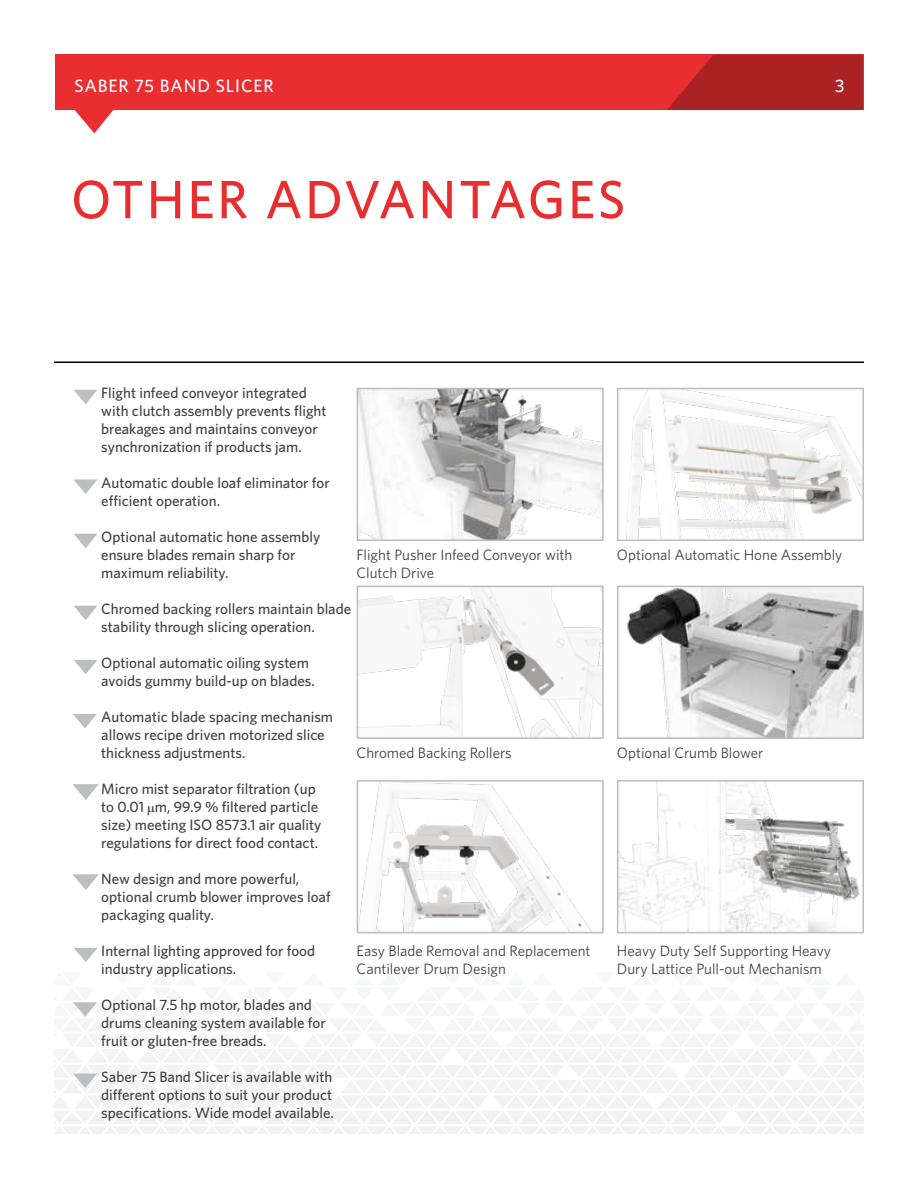
<style>
.page{position:relative;width:918px;height:1188px;background:#fff}
.page>*{position:absolute;margin:0;border:0;box-sizing:border-box;transform-origin:0 0}
.t1{font:500 54px "Whitney";letter-spacing:.05em;color:#e92e31}
.t2{font:500 18px "Whitney";letter-spacing:.05em;color:#fff}
.t3{font:500 15px/18px "Whitney";color:#414042}
.t4{font:15px/18px "Whitney";color:#414042}
.s1{font-family:"Bodoni";font-weight:400}
</style>
<div class="page">
<div style="left:55px;top:54px;width:808px;height:56px;background:#e92e31"></div>
<svg style="left:667px;top:55px;width:196px;height:55px;background:#b22325"></svg>
<svg style="left:74px;top:110px;width:40px;height:23px"></svg>
<hr style="left:54px;top:362px;width:810px;height:1px;background:#000">
<img style="left:360px;top:391px;width:241px;height:147px">
<div style="left:357px;top:388px;width:247px;height:153px;border:2px solid #bbbcbb"></div>
<img style="left:360px;top:783px;width:231px;height:147px">
<div style="left:357px;top:780px;width:247px;height:153px;border:2px solid #bbbcbb"></div>
<img style="left:620px;top:783px;width:240px;height:147px">
<div style="left:617px;top:780px;width:247px;height:153px;border:2px solid #bbbcbb"></div>
<img style="left:626px;top:391px;width:235px;height:147px">
<div style="left:617px;top:388px;width:247px;height:153px;border:2px solid #bbbcbb"></div>
<svg style="left:74px;top:390px;width:23px;height:14px"></svg>
<svg style="left:73px;top:479px;width:24px;height:15px"></svg>
<svg style="left:74px;top:534px;width:23px;height:14px"></svg>
<svg style="left:74px;top:606px;width:23px;height:14px"></svg>
<svg style="left:74px;top:660px;width:23px;height:14px"></svg>
<svg style="left:73px;top:714px;width:24px;height:14px"></svg>
<img style="left:360px;top:589px;width:241px;height:147px">
<div style="left:357px;top:586px;width:247px;height:153px;border:2px solid #bbbcbb"></div>
<img style="left:627px;top:589px;width:234px;height:147px">
<div style="left:617px;top:586px;width:247px;height:153px;border:2px solid #bbbcbb"></div>
<svg style="left:72px;top:784px;width:27px;height:16px"></svg>
<svg style="left:72px;top:874px;width:27px;height:16px"></svg>
<svg style="left:73px;top:1002px;width:24px;height:15px"></svg>
<svg style="left:73px;top:1074px;width:24px;height:14px"></svg>
<svg style="left:74px;top:948px;width:23px;height:14px"></svg>
<p class="t2" style="left:75px;top:75px;width:201px">SABER 75 BAND SLICER</p>
<p class="t2" style="left:835px;top:75px;width:11px">3</p>
<h1 class="t1" style="left:71px;top:167px;width:556px">OTHER ADVANTAGES</h1>
<p class="t3" style="left:101px;top:384px;width:227px">Flight infeed conveyor integrated with clutch assembly prevents flight breakages and maintains conveyor synchronization if products jam.</p>
<p class="t3" style="left:101px;top:474px;width:230px">Automatic double loaf eliminator for efficient operation.</p>
<p class="t3" style="left:101px;top:528px;width:221px">Optional automatic hone assembly ensure blades remain sharp for maximum reliability.</p>
<p class="t3" style="left:101px;top:600px;width:252px">Chromed backing rollers maintain blade stability through slicing operation.</p>
<p class="t3" style="left:101px;top:654px;width:215px">Optional automatic oiling system avoids gummy build-up on blades.</p>
<p class="t3" style="left:101px;top:708px;width:233px">Automatic blade spacing mechanism allows recipe driven motorized slice thickness adjustments.</p>
<p class="t3" style="left:101px;top:780px;width:222px">Micro mist separator filtration (up to 0.01 <span class="s1">µ</span>m, 99.9 % filtered particle size) meeting ISO 8573.1 air quality regulations for direct food contact.</p>
<p class="t3" style="left:101px;top:870px;width:231px">New design and more powerful, optional crumb blower improves loaf packaging quality.</p>
<p class="t3" style="left:101px;top:942px;width:216px">Internal lighting approved for food industry applications.</p>
<p class="t3" style="left:101px;top:996px;width:226px">Optional 7.5 hp motor, blades and drums cleaning system available for fruit or gluten-free breads.</p>
<p class="t3" style="left:101px;top:1068px;width:234px;text-align:justify">Saber 75 Band Slicer is available with different options to suit your product specifications. Wide model available.</p>
<p class="t4" style="left:357px;top:546px;width:217px">Flight Pusher Infeed Conveyor with<br>Clutch Drive</p>
<p class="t4" style="left:617px;top:546px;width:227px">Optional Automatic Hone Assembly</p>
<p class="t4" style="left:357px;top:744px;width:157px">Chromed Backing Rollers</p>
<p class="t4" style="left:617px;top:744px;width:148px">Optional Crumb Blower</p>
<p class="t4" style="left:357px;top:942px;width:235px">Easy Blade Removal and Replacement<br>Cantilever Drum Design</p>
<p class="t4" style="left:617px;top:942px;width:216px">Heavy Duty Self Supporting Heavy<br>Dury Lattice Pull-out Mechanism</p>
</div>
